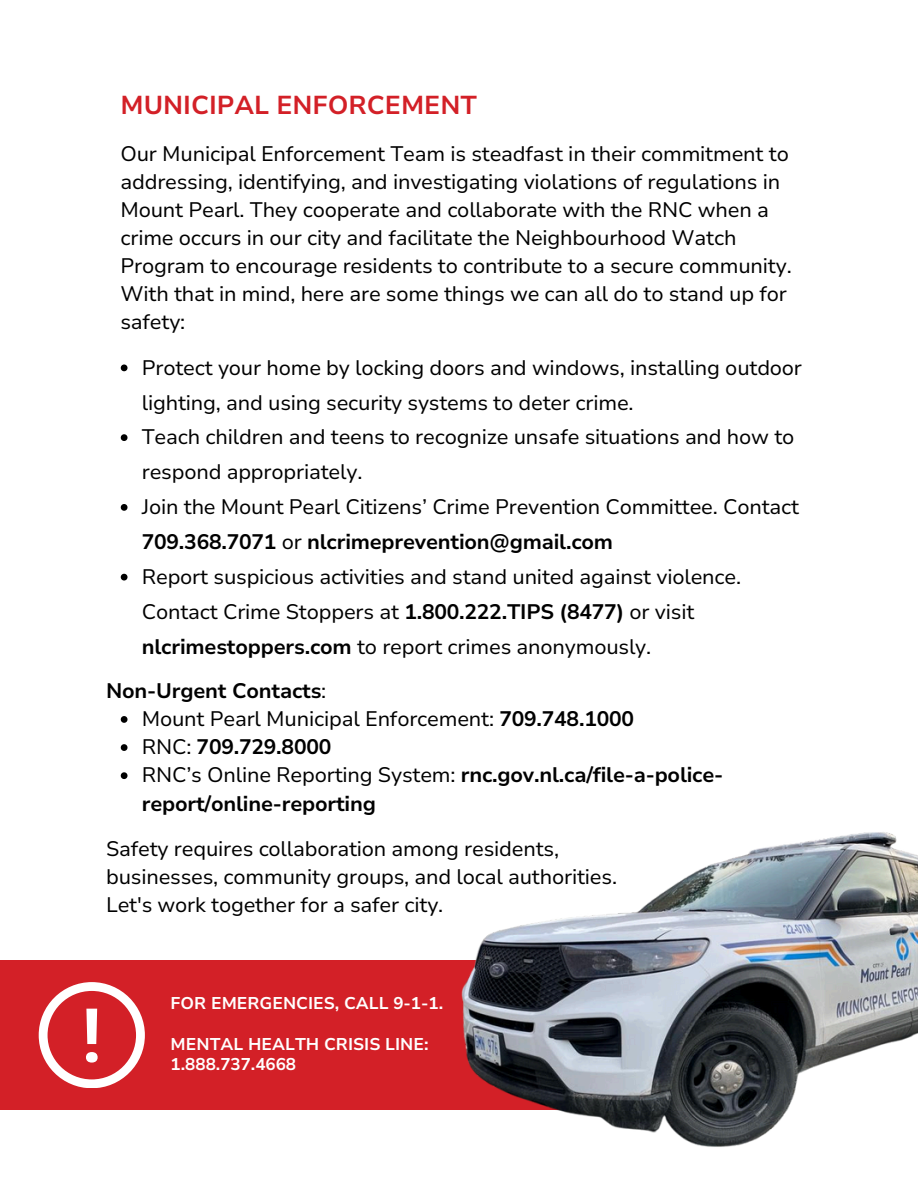
<style>
.page{position:relative;width:918px;height:1188px;background:#fff}
.page>*{position:absolute;margin:0;border:0;box-sizing:border-box;transform-origin:0 0}
.t1{font:700 25.8px "Nunito Sans 10 pt";color:#d32027}
.t2{font:21px/28.2px "Nunito Sans 10 pt";letter-spacing:-.01em;color:#000}
.t3{font:700 21px/28.2px "Nunito Sans 10 pt";letter-spacing:-.01em;color:#000}
.t4{font:700 16.95px/20.2px "Nunito Sans 10 pt";color:#fff}
.s1{font-weight:700}
.s2{font-weight:400}
</style>
<div class="page">
<div style="left:0;top:960px;width:747px;height:150px;background:#d32027"></div>
<svg style="left:39px;top:982px;width:105px;height:106px"></svg>
<img style="left:461px;top:832px;width:457px;height:315px">
<svg style="left:121px;top:365px;width:7px;height:6px"></svg>
<svg style="left:121px;top:434px;width:7px;height:7px"></svg>
<svg style="left:121px;top:504px;width:7px;height:7px"></svg>
<svg style="left:121px;top:574px;width:7px;height:7px"></svg>
<svg style="left:121px;top:716px;width:7px;height:7px"></svg>
<svg style="left:121px;top:744px;width:7px;height:7px"></svg>
<svg style="left:121px;top:772px;width:7px;height:7px"></svg>
<h1 class="t1" style="left:120px;top:87px;width:358px">MUNICIPAL ENFORCEMENT</h1>
<p class="t2" style="left:120px;top:140px;width:673px">Our Municipal Enforcement Team is steadfast in their commitment to addressing, identifying, and investigating violations of regulations in Mount Pearl. They cooperate and collaborate with the RNC when a crime occurs in our city and facilitate the Neighbourhood Watch Program to encourage residents to contribute to a secure community.<br>With that in mind, here are some things we can all do to stand up for safety:</p>
<p class="t2" style="left:142px;top:350px;width:662px;line-height:34.8px">Protect your home by locking doors and windows, installing outdoor lighting, and using security systems to deter crime.</p>
<h2 class="t2" style="left:142px;top:420px;width:654px;line-height:34.8px">Teach children and teens to recognize unsafe situations and how to respond appropriately.</h2>
<p class="t2" style="left:142px;top:490px;width:659px;line-height:34.8px">Join the Mount Pearl Citizens’ Crime Prevention Committee. Contact<br><span class="s1">709.368.7071</span> or <span class="s1">nlcrimeprevention@gmail.com</span></p>
<p class="t2" style="left:142px;top:560px;width:601px;line-height:34.8px">Report suspicious activities and stand united against violence.<br>Contact Crime Stoppers at <span class="s1">1.800.222.TIPS (8477)</span> or visit <span class="s1">nlcrimestoppers.com</span> to report crimes anonymously.</p>
<p class="t3" style="left:106px;top:677px;width:222px">Non-Urgent Contacts<span class="s2">:</span></p>
<p class="t2" style="left:142px;top:705px;width:494px">Mount Pearl Municipal Enforcement: <span class="s1">709.748.1000</span></p>
<h2 class="t3" style="left:142px;top:733px;width:191px"><span class="s2">RNC:</span> 709.729.8000</h2>
<p class="t3" style="left:142px;top:761px;width:583px"><span class="s2">RNC’s Online Reporting System:</span> rnc.gov.nl.ca/file-a-police&shy;report/online-reporting</p>
<h2 class="t2" style="left:106px;top:835px;width:512px">Safety requires collaboration among residents, businesses, community groups, and local authorities.<br>Let's work together for a safer city.</h2>
<p class="t4" style="left:171px;top:994px;width:274px">FOR EMERGENCIES, CALL 9-1-1.</p>
<p class="t4" style="left:171px;top:1034px;width:259px">MENTAL HEALTH CRISIS LINE:<br>1.888.737.4668</p>
</div>
